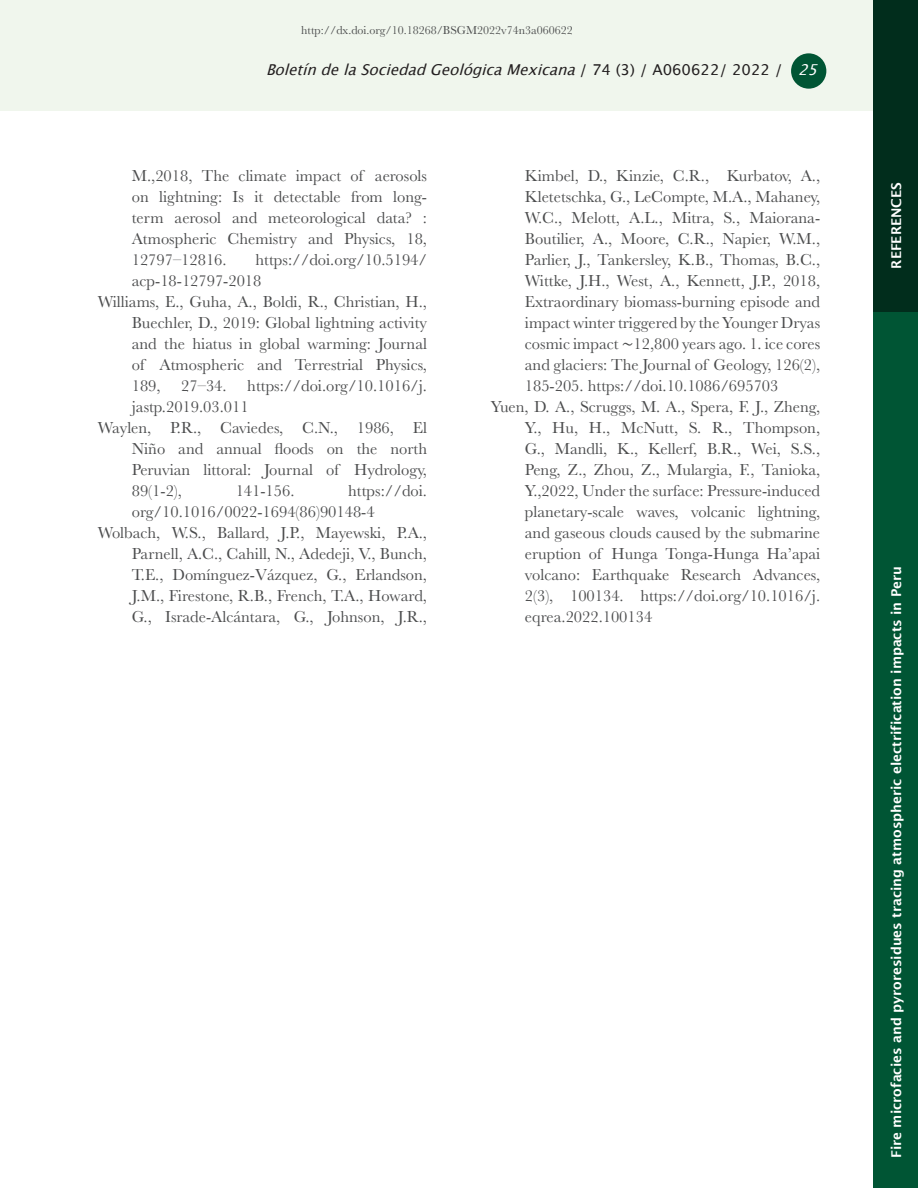
<style>
.page{position:relative;width:918px;height:1188px;background:#fff}
.page>*{position:absolute;margin:0;border:0;box-sizing:border-box;transform-origin:0 0}
.References{font:16.5px/21px "Baskerville";color:#4b4c4d;text-align:justify}
.t1{font:italic 15px "Lucida Grande";color:#231f20}
.t2{font:italic 15px "Lucida Grande";color:#fff}
.Section{font:600 13.5px "Lucida Sans";color:#fff}
.t3{font:12px "Baskerville";color:#4b4c4d}
.s1{font-style:normal}
.s2{font-family:"Cambria"}
</style>
<div class="page">
<div style="left:874px;top:311px;width:44px;height:877px;background:#005534"></div>
<div style="left:0;top:0;width:874px;height:111px;background:#f0f6ed"></div>
<div style="left:791px;top:53px;width:35px;height:36px;background:#005534;border-radius:50%"></div>
<div style="left:874px;top:0;width:44px;height:311px;background:#012d1c"></div>
<p class="t3" style="left:301px;top:23px;width:273px">http://dx.doi.org/10.18268/BSGM2022v74n3a060622</p>
<p class="t1" style="left:266px;top:59px;width:518px">BoletíndelaSociedadGeológicaMexicana<span class="s1">/ 7 4 ( 3 ) / A 0 6 0 6 2 2 / 2 0 2 2 /</span></p>
<p class="t2" style="left:798px;top:59px;width:26px">25</p>
<p class="References" style="left:132px;top:166px;width:297px">M.,2018, The climate impact of aerosols on lightning: Is it detectable from long&shy;term aerosol and meteorological data? :<br>Atmospheric Chemistry and Physics, 18, 12797–12816.</p>
<p class="References" style="left:132px;top:250px;width:297px;text-indent:124px">https://doi.org/10.5194/ acp-18-12797-2018</p>
<p class="References" style="left:132px;top:292px;width:297px;text-indent:-34px">Williams, E., Guha, A., Boldi, R., Christian, H., Buechler, D., 2019: Global lightning activity and the hiatus in global warming: Journal of Atmospheric and Terrestrial Physics, 189, 27–34. https://doi.org/10.1016/j. jastp.2019.03.011</p>
<p class="References" style="left:132px;top:418px;width:297px;text-indent:-34px">Waylen, P.R., Caviedes, C.N., 1986, El Niño and annual floods on the north Peruvian littoral: Journal of Hydrology, 89(1-2),</p>
<p class="References" style="left:132px;top:481px;width:297px;text-indent:216px">https://doi. org/10.1016/0022-1694(86)90148-4</p>
<p class="References" style="left:132px;top:523px;width:297px;text-indent:-34px">Wolbach, W.S., Ballard, J.P., Mayewski, P.A., Parnell, A.C., Cahill, N., Adedeji, V., Bunch, T.E., Domínguez-Vázquez, G., Erlandson, J.M., Firestone, R.B., French, T.A., Howard, G., Israde-Alcántara, G., Johnson, J.R.,</p>
<p class="References" style="left:236px;top:481px;width:60px">141-156.</p>
<p class="References" style="left:525px;top:166px;width:297px">Kimbel, D., Kinzie, C.R., Kurbatov, A., Kletetschka, G., LeCompte, M.A., Mahaney, W.C., Melott, A.L., Mitra, S., Maiorana-Boutilier, A., Moore, C.R., Napier, W.M., Parlier, J., Tankersley, K.B., Thomas, B.C., Wittke, J.H., West, A., Kennett, J.P., 2018, Extraordinary biomass-burning episode and impact winter triggered by the Younger Dryas cosmic impact <span class="s2">∼</span>12,800 years ago. 1. ice cores and glaciers: The Journal of Geology, 126(2), 185-205. https://doi.10.1086/695703</p>
<p class="References" style="left:525px;top:397px;width:297px;text-indent:-34px">Yuen, D. A., Scruggs, M. A., Spera, F. J., Zheng, Y., Hu, H., McNutt, S. R., Thompson, G., Mandli, K., Kellerf, B.R., Wei, S.S., Peng, Z., Zhou, Z., Mulargia, F., Tanioka, Y.,2022, Under the surface: Pressure-induced planetary-scale waves, volcanic lightning, and gaseous clouds caused by the submarine eruption of Hunga Tonga-Hunga Ha’apai volcano: Earthquake Research Advances, 2(3), 100134. https://doi.org/10.1016/j. eqrea.2022.100134</p>
<p class="Section" style="left:889px;top:269px;width:88px;rotate:-90deg">REFERENCES</p>
<p class="Section" style="left:889px;top:1158px;width:593px;rotate:-90deg">Fire microfacies and pyroresidues tracing atmospheric electrification impacts in Peru</p>
</div>
